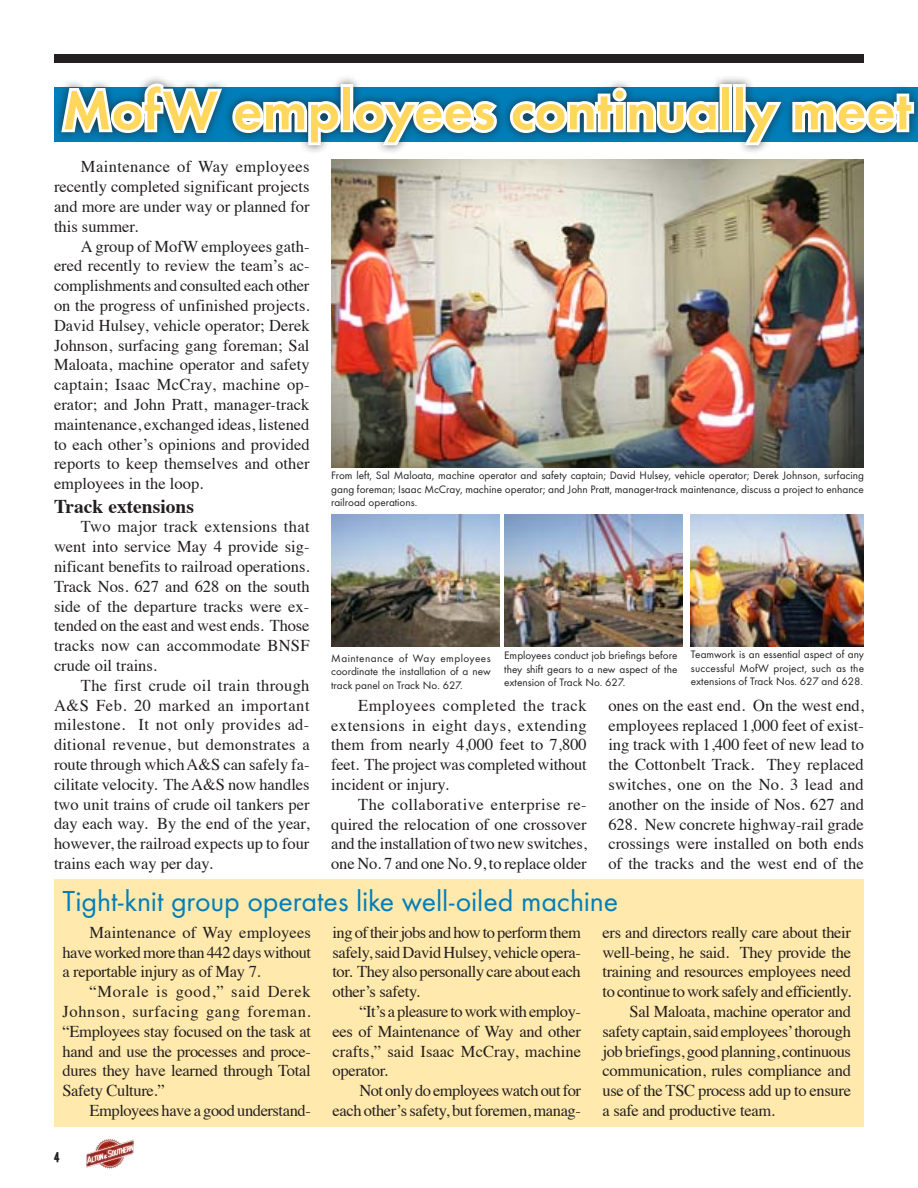
<style>
.page{position:relative;width:918px;height:1188px;background:#fff}
.page>*{position:absolute;margin:0;border:0;box-sizing:border-box;transform-origin:0 0}
.t1{font:700 56.55px "Function";letter-spacing:.005em;color:#fed75c}
.t2{font:30px "Function";letter-spacing:-.005em;color:#007eba}
.t3{font:700 19.5px "Times";color:#231f20}
.t4{font:16.5px/19.8px "Times";letter-spacing:-.02em;color:#231f20;text-align:justify}
.t5{font:700 13.5px "Eng Gothic";color:#231f20}
.t6{font:11.25px/13.5px "Function";color:#231f20;text-align:justify}
</style>
<div class="page">
<div style="left:54px;top:54px;width:810px;height:9px;background:#231f20"></div>
<img style="left:87px;top:1138px;width:24px;height:16px">
<div style="left:54px;top:879px;width:810px;height:248px;background:#ffe9ac"></div>
<img style="left:331px;top:160px;width:533px;height:308px">
<img style="left:504px;top:515px;width:179px;height:131px">
<img style="left:691px;top:515px;width:173px;height:131px">
<img style="left:331px;top:515px;width:169px;height:131px">
<div style="left:52px;top:74px;width:866px;height:81px;background:#231f20;opacity:.75"></div>
<svg style="left:58px;top:81px;width:286px;height:67px"></svg>
<div style="left:341px;top:84px;width:12px;height:48px;border:6px solid #fff"></div>
<svg style="left:350px;top:97px;width:151px;height:51px"></svg>
<svg style="left:507px;top:85px;width:214px;height:51px"></svg>
<div style="left:720px;top:84px;width:12px;height:48px;border:6px solid #fff"></div>
<div style="left:733px;top:84px;width:13px;height:48px;border:6px solid #fff"></div>
<svg style="left:737px;top:91px;width:180px;height:57px"></svg>
<h1 class="t1" style="left:62px;top:77px;width:850px">MofW employees continually meet</h1>
<p class="t4" style="left:54px;top:155px;width:257px;text-indent:27px">Maintenance of Way employees recently completed significant projects and more are under way or planned for this summer.</p>
<p class="t4" style="left:54px;top:235px;width:257px;text-indent:27px">A group of MofW employees gath&shy;ered recently to review the team’s ac&shy;complishments and consulted each other on the progress of unfinished projects.<br>David Hulsey, vehicle operator; Derek Johnson, surfacing gang foreman; Sal Maloata, machine operator and safety captain; Isaac McCray, machine op&shy;erator; and John Pratt, manager-track maintenance, exchanged ideas, listened to each other’s opinions and provided reports to keep themselves and other employees in the loop.</p>
<p class="t3" style="left:54px;top:487px;width:141px">Track extensions</p>
<p class="t4" style="left:54px;top:515px;width:257px;text-indent:27px">Two major track extensions that went into service May 4 provide sig&shy;nificant benefits to railroad operations.<br>Track Nos. 627 and 628 on the south side of the departure tracks were ex&shy;tended on the east and west ends. Those tracks now can accommodate BNSF crude oil trains.</p>
<p class="t4" style="left:54px;top:674px;width:257px;text-indent:27px">The first crude oil train through A&amp;S Feb. 20 marked an important milestone. It not only provides ad&shy;ditional revenue, but demonstrates a route through which A&amp;S can safely fa&shy;cilitate velocity. The A&amp;S now handles two unit trains of crude oil tankers per day each way. By the end of the year, however, the railroad expects up to four trains each way per day.</p>
<p class="t6" style="left:331px;top:469px;width:534px">From left, Sal Maloata, machine operator and safety captain; David Hulsey, vehicle operator; Derek Johnson, surfacing gang foreman; Isaac McCray, machine operator; and John Pratt, manager-track maintenance, discuss a project to enhance railroad operations.</p>
<p class="t6" style="left:331px;top:651px;width:161px">Maintenance of Way employees coordinate the installation of a new track panel on Track No. 627.</p>
<p class="t6" style="left:504px;top:649px;width:175px">Employees conduct job briefings before they shift gears to a new aspect of the extension of Track No. 627.</p>
<p class="t6" style="left:691px;top:648px;width:175px">Teamwork is an essential aspect of any successful MofW project, such as the extensions of Track Nos. 627 and 628.</p>
<p class="t4" style="left:331px;top:694px;width:257px;text-indent:27px">Employees completed the track extensions in eight days, extending them from nearly 4,000 feet to 7,800 feet. The project was completed without incident or injury.</p>
<p class="t4" style="left:331px;top:793px;width:257px;text-indent:27px">The collaborative enterprise re&shy;quired the relocation of one crossover and the installation of two new switches, one No. 7 and one No. 9, to replace older</p>
<p class="t4" style="left:608px;top:694px;width:257px">ones on the east end. On the west end, employees replaced 1,000 feet of exist&shy;ing track with 1,400 feet of new lead to the Cottonbelt Track. They replaced switches, one on the No. 3 lead and another on the inside of Nos. 627 and 628. New concrete highway-rail grade crossings were installed on both ends of the tracks and the west end of the</p>
<h2 class="t2" style="left:62px;top:883px;width:557px">Tight-knit group operates like well-oiled machine</h2>
<p class="t4" style="left:62px;top:921px;width:250px;text-indent:27px">Maintenance of Way employees have worked more than 442 days without a reportable injury as of May 7.</p>
<p class="t4" style="left:62px;top:980px;width:250px;text-indent:27px">“Morale is good,” said Derek Johnson, surfacing gang foreman. “Employees stay focused on the task at hand and use the processes and proce&shy;dures they have learned through Total Safety Culture.”</p>
<p class="t4" style="left:89px;top:1099px;width:223px">Employees have a good understand-</p>
<p class="t5" style="left:54px;top:1148px;width:7px">4</p>
<p class="t4" style="left:333px;top:921px;width:250px">ing of their jobs and how to perform them safely, said David Hulsey, vehicle opera&shy;tor. They also personally care about each other’s safety.</p>
<p class="t4" style="left:333px;top:1000px;width:250px;text-indent:27px">“It’s a pleasure to work with employ&shy;ees of Maintenance of Way and other crafts,” said Isaac McCray, machine operator.</p>
<p class="t4" style="left:333px;top:1079px;width:250px;text-align:right">Not only do employees watch out for each other’s safety, but foremen, manag-</p>
<p class="t4" style="left:603px;top:921px;width:250px">ers and directors really care about their</p>
<p class="t4" style="left:603px;top:941px;width:250px">well-being, he said. They provide the</p>
<p class="t4" style="left:603px;top:960px;width:250px">training and resources employees need</p>
<p class="t4" style="left:603px;top:980px;width:250px">to continue to work safely and efficiently.</p>
<p class="t4" style="left:630px;top:1000px;width:223px">Sal Maloata, machine operator and</p>
<p class="t4" style="left:603px;top:1020px;width:250px">safety captain, said employees’ thorough</p>
<p class="t4" style="left:603px;top:1040px;width:250px">job briefings, good planning, continuous</p>
<p class="t4" style="left:603px;top:1059px;width:250px">communication, rules compliance and</p>
<p class="t4" style="left:603px;top:1079px;width:250px">use of the TSC process add up to ensure</p>
<p class="t4" style="left:603px;top:1099px;width:174px">a safe and productive team.</p>
</div>
